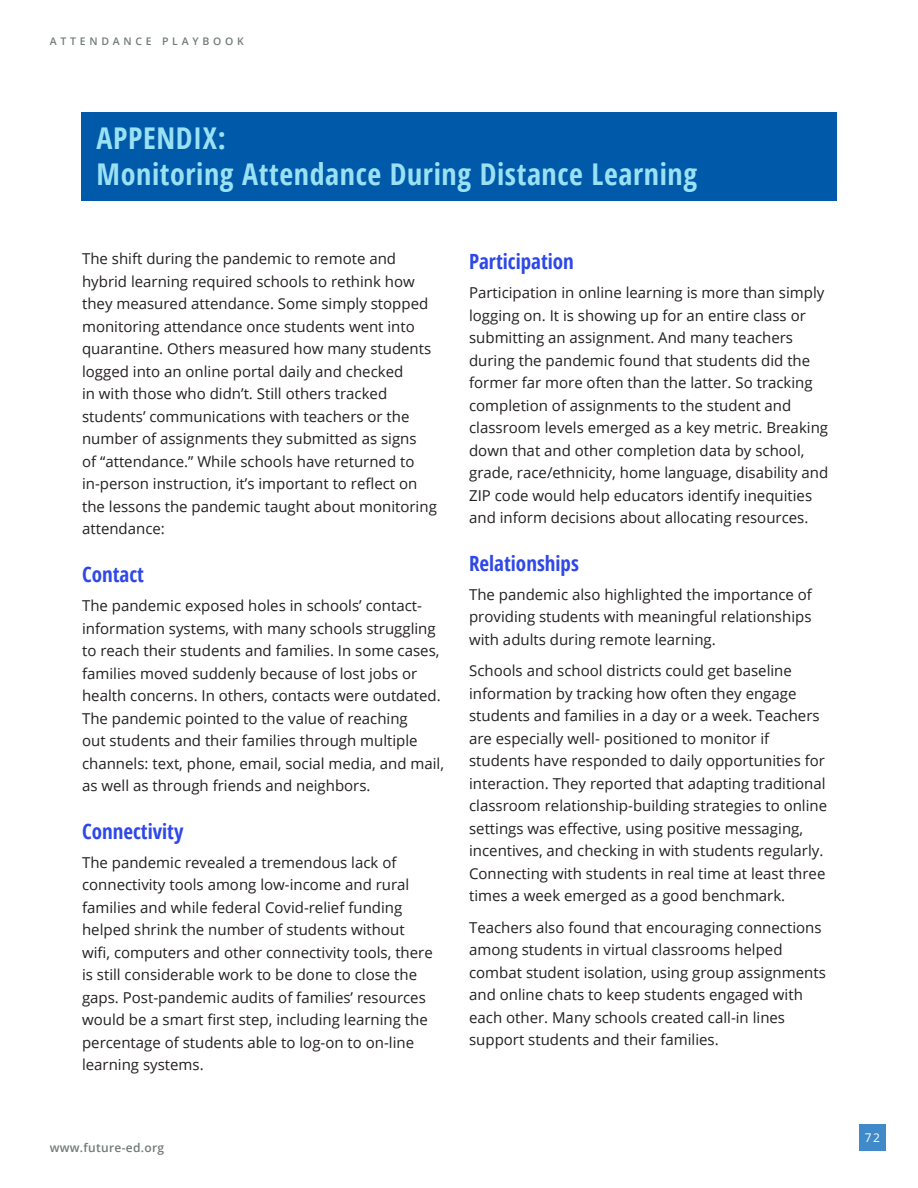
<style>
.page{position:relative;width:918px;height:1188px;background:#fff}
.page>*{position:absolute;margin:0;border:0;box-sizing:border-box;transform-origin:0 0}
.Tier_head{font:700 condensed 30px/36px "Open Sans";letter-spacing:.02em;color:#99e1f3}
.Appendix_subhead{font:700 condensed 21px "Open Sans";color:#2e48e7}
.text1_Open_Sans{font:15px/22.5px "Open Sans";color:#231f20}
.t1{font:600 12px "Open Sans";letter-spacing:.025em;color:#707b7a}
.t2{font:12px "Open Sans";color:#fff}
.t3{font:600 10.5px "Open Sans";letter-spacing:.36em;color:#707b7a}
</style>
<div class="page">
<div style="left:859px;top:1124px;width:27px;height:27px;background:#408ac9"></div>
<div style="left:81px;top:112px;width:756px;height:89px;background:#0159a9"></div>
<p class="t3" style="left:50px;top:34px;width:196px">ATTENDANCE PLAYBOOK</p>
<p class="Tier_head" style="left:97px;top:119px;width:602px">APPENDIX:<br>Monitoring Attendance During Distance Learning</p>
<p class="text1_Open_Sans" style="left:82px;top:247px;width:356px">The shift during the pandemic to remote and hybrid learning required schools to rethink how they measured attendance. Some simply stopped monitoring attendance once students went into quarantine. Others measured how many students logged into an online portal daily and checked<br>in with those who didn’t. Still others tracked students’ communications with teachers or the number of assignments they submitted as signs<br>of “attendance.” While schools have returned to in-person instruction, it’s important to reflect on the lessons the pandemic taught about monitoring attendance:</p>
<p class="Appendix_subhead" style="left:82px;top:560px;width:63px">Contact</p>
<p class="text1_Open_Sans" style="left:82px;top:594px;width:363px">The pandemic exposed holes in schools’ contact&shy;information systems, with many schools struggling to reach their students and families. In some cases, families moved suddenly because of lost jobs or health concerns. In others, contacts were outdated.<br>The pandemic pointed to the value of reaching<br>out students and their families through multiple channels: text, phone, email, social media, and mail, as well as through friends and neighbors.</p>
<p class="Appendix_subhead" style="left:82px;top:816px;width:103px">Connectivity</p>
<p class="text1_Open_Sans" style="left:82px;top:851px;width:352px">The pandemic revealed a tremendous lack of connectivity tools among low-income and rural families and while federal Covid-relief funding helped shrink the number of students without wifi, computers and other connectivity tools, there is still considerable work to be done to close the gaps. Post-pandemic audits of families’ resources would be a smart first step, including learning the percentage of students able to log-on to on-line learning systems.</p>
<p class="Appendix_subhead" style="left:469px;top:247px;width:106px">Participation</p>
<p class="text1_Open_Sans" style="left:469px;top:281px;width:361px">Participation in online learning is more than simply logging on. It is showing up for an entire class or submitting an assignment. And many teachers during the pandemic found that students did the former far more often than the latter. So tracking completion of assignments to the student and classroom levels emerged as a key metric. Breaking down that and other completion data by school, grade, race/ethnicity, home language, disability and ZIP code would help educators identify inequities and inform decisions about allocating resources.</p>
<p class="Appendix_subhead" style="left:469px;top:548px;width:111px">Relationships</p>
<p class="text1_Open_Sans" style="left:469px;top:583px;width:344px;text-align:justify">The pandemic also highlighted the importance of providing students with meaningful relationships with adults during remote learning.</p>
<p class="text1_Open_Sans" style="left:469px;top:659px;width:360px">Schools and school districts could get baseline information by tracking how often they engage students and families in a day or a week. Teachers are especially well- positioned to monitor if students have responded to daily opportunities for interaction. They reported that adapting traditional classroom relationship-building strategies to online settings was effective, using positive messaging, incentives, and checking in with students regularly.<br>Connecting with students in real time at least three times a week emerged as a good benchmark.</p>
<p class="text1_Open_Sans" style="left:469px;top:916px;width:358px">Teachers also found that encouraging connections among students in virtual classrooms helped combat student isolation, using group assignments and online chats to keep students engaged with each other. Many schools created call-in lines support students and their families.</p>
<p class="t1" style="left:50px;top:1139px;width:116px">www.future-ed.org</p>
<p class="t2" style="left:865px;top:1129px;width:16px">72</p>
</div>
